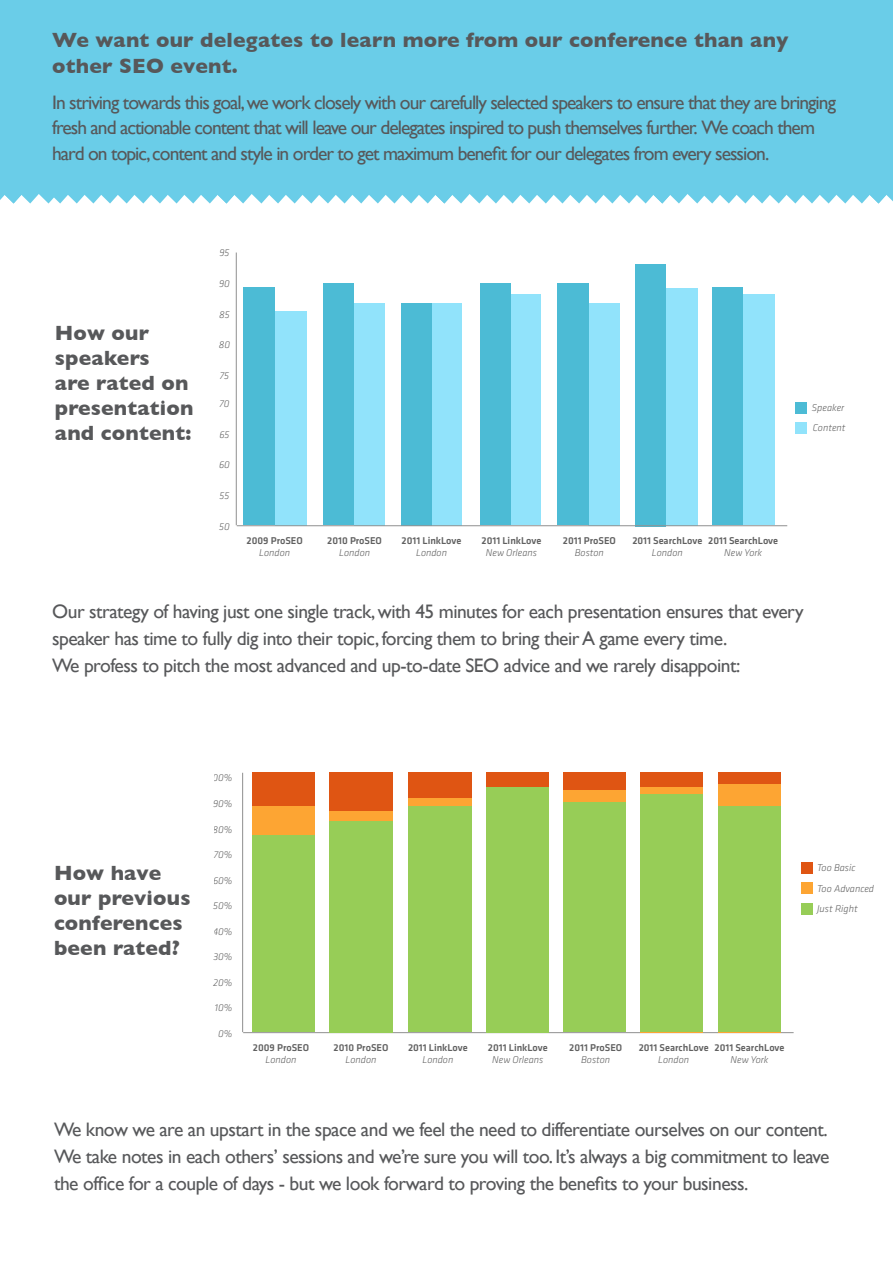
<style>
.page{position:relative;width:893px;height:1263px;background:#fff}
.page>*{position:absolute;margin:0;border:0;box-sizing:border-box;transform-origin:0 0}
.t1{font:700 21px/25.2px "Gill Sans";letter-spacing:.01em;color:#57585a}
.t2{font:19.5px/25.5px "Gill Sans";letter-spacing:-.05em;color:#57585a}
.t3{font:19.5px/27px "Gill Sans";letter-spacing:-.025em;color:#57585a}
.t4{font:italic 300 10.2px/20.5px "Klavika";color:#606060}
.t5{font:500 10.2px "Klavika";color:#606060}
</style>
<div class="page">
<div style="left:0;top:0;width:893px;height:191px;background:#6acde8"></div>
<svg style="left:0;top:191px;width:893px;height:13px"></svg>
<div style="left:275px;top:311px;width:31px;height:214px;background:#91e3fb"></div>
<div style="left:354px;top:303px;width:30px;height:222px;background:#91e3fb"></div>
<div style="left:432px;top:303px;width:30px;height:222px;background:#91e3fb"></div>
<div style="left:510px;top:295px;width:31px;height:230px;background:#91e3fb"></div>
<div style="left:588px;top:303px;width:32px;height:222px;background:#91e3fb"></div>
<div style="left:666px;top:288px;width:32px;height:238px;background:#91e3fb"></div>
<div style="left:743px;top:295px;width:32px;height:230px;background:#91e3fb"></div>
<div style="left:712px;top:287px;width:31px;height:238px;background:#4cbbd5"></div>
<div style="left:636px;top:264px;width:30px;height:262px;background:#4cbbd5"></div>
<div style="left:557px;top:283px;width:31px;height:242px;background:#4cbbd5"></div>
<div style="left:480px;top:283px;width:30px;height:242px;background:#4cbbd5"></div>
<div style="left:401px;top:303px;width:31px;height:222px;background:#4cbbd5"></div>
<div style="left:323px;top:283px;width:31px;height:242px;background:#4cbbd5"></div>
<div style="left:243px;top:287px;width:32px;height:238px;background:#4cbbd5"></div>
<hr style="left:236px;top:253px;width:1px;height:272px;background:#929292">
<hr style="left:237px;top:525px;width:550px;height:1px;background:#929292">
<div style="left:795px;top:402px;width:12px;height:11px;background:#4cbbd5"></div>
<div style="left:795px;top:423px;width:12px;height:11px;background:#91e3fb"></div>
<hr style="left:242px;top:773px;width:1px;height:259px;background:#929292">
<hr style="left:243px;top:1032px;width:551px;height:1px;background:#929292">
<div style="left:802px;top:862px;width:11px;height:11px;background:#df5513"></div>
<div style="left:802px;top:882px;width:11px;height:12px;background:#fda533"></div>
<div style="left:802px;top:903px;width:11px;height:11px;background:#97cd57"></div>
<div style="left:252px;top:773px;width:63px;height:259px;background:#df5513"></div>
<div style="left:329px;top:773px;width:64px;height:259px;background:#df5513"></div>
<div style="left:408px;top:773px;width:64px;height:259px;background:#df5513"></div>
<div style="left:486px;top:773px;width:63px;height:259px;background:#df5513"></div>
<div style="left:563px;top:773px;width:62px;height:259px;background:#df5513"></div>
<div style="left:640px;top:773px;width:62px;height:259px;background:#df5513"></div>
<div style="left:718px;top:773px;width:62px;height:259px;background:#df5513"></div>
<div style="left:252px;top:806px;width:63px;height:226px;background:#fda533"></div>
<div style="left:329px;top:812px;width:64px;height:220px;background:#fda533"></div>
<div style="left:408px;top:798px;width:64px;height:234px;background:#fda533"></div>
<div style="left:563px;top:790px;width:62px;height:242px;background:#fda533"></div>
<div style="left:640px;top:787px;width:62px;height:245px;background:#fda533"></div>
<div style="left:718px;top:784px;width:62px;height:248px;background:#fda533"></div>
<div style="left:252px;top:835px;width:63px;height:197px;background:#97cd57"></div>
<div style="left:329px;top:821px;width:64px;height:211px;background:#97cd57"></div>
<div style="left:408px;top:806px;width:64px;height:226px;background:#97cd57"></div>
<div style="left:486px;top:787px;width:63px;height:245px;background:#97cd57"></div>
<div style="left:563px;top:802px;width:62px;height:230px;background:#97cd57"></div>
<div style="left:640px;top:794px;width:62px;height:238px;background:#97cd57"></div>
<div style="left:718px;top:806px;width:62px;height:226px;background:#97cd57"></div>
<p class="t1" style="left:52px;top:27px;width:738px">We want our delegates to learn more from our conference than any other SEO event.</p>
<p class="t2" style="left:52px;top:89px;width:785px">In striving towards this goal, we work closely with our carefully selected speakers to ensure that they are bringing fresh and actionable content that will leave our delegates inspired to push themselves further. We coach them hard on topic, content and style in order to get maximum benefit for our delegates from every session.</p>
<p class="t1" style="left:55px;top:320px;width:140px">How our speakers<br>are rated on presentation and content:</p>
<p class="t4" style="left:219px;top:243px;width:12px">95</p>
<p class="t4" style="left:219px;top:273px;width:12px">90</p>
<p class="t4" style="left:219px;top:304px;width:12px">85</p>
<p class="t4" style="left:219px;top:335px;width:13px">80</p>
<p class="t4" style="left:220px;top:366px;width:11px">75</p>
<p class="t4" style="left:219px;top:393px;width:12px">70</p>
<p class="t4" style="left:219px;top:424px;width:12px">65</p>
<p class="t4" style="left:219px;top:455px;width:12px">60</p>
<p class="t4" style="left:220px;top:486px;width:11px">55</p>
<p class="t4" style="left:219px;top:516px;width:12px">50</p>
<p class="t4" style="left:227px;top:399px;width:12px">95</p>
<p class="t4" style="left:226px;top:430px;width:12px">90</p>
<p class="t4" style="left:227px;top:460px;width:12px">85</p>
<p class="t4" style="left:226px;top:491px;width:13px">80</p>
<p class="t4" style="left:227px;top:522px;width:11px">75</p>
<p class="t5" style="left:247px;top:535px;width:58px">2009 ProSEO</p>
<p class="t4" style="left:259px;top:542px;width:32px">London</p>
<p class="t5" style="left:327px;top:535px;width:56px">2010 ProSEO</p>
<p class="t4" style="left:339px;top:542px;width:32px">London</p>
<p class="t5" style="left:402px;top:535px;width:61px">2011 LinkLove</p>
<p class="t4" style="left:416px;top:542px;width:32px">London</p>
<p class="t5" style="left:482px;top:535px;width:61px">2011 LinkLove</p>
<p class="t4" style="left:486px;top:542px;width:53px">New Orleans</p>
<p class="t5" style="left:563px;top:535px;width:54px">2011 ProSEO</p>
<p class="t4" style="left:575px;top:542px;width:31px">Boston</p>
<p class="t5" style="left:632px;top:535px;width:71px">2011 SearchLove</p>
<p class="t4" style="left:652px;top:542px;width:32px">London</p>
<p class="t5" style="left:708px;top:535px;width:71px">2011 SearchLove</p>
<p class="t4" style="left:724px;top:542px;width:39px">New York</p>
<p class="t4" style="left:812px;top:397px;width:35px">Speaker<br>Content</p>
<p class="t3" style="left:52px;top:598px;width:753px">Our strategy of having just one single track, with 45 minutes for each presentation ensures that every speaker has time to fully dig into their topic, forcing them to bring their A game every time.<br>We profess to pitch the most advanced and up-to-date SEO advice and we rarely disappoint:</p>
<p class="t4" style="left:202px;top:612px;width:37px">100%60</p>
<p class="t4" style="left:206px;top:637px;width:21px">90%</p>
<p class="t4" style="left:205px;top:663px;width:21px">80%</p>
<p class="t1" style="left:54px;top:860px;width:138px">How have our previous conferences been rated?</p>
<p class="t4" style="left:205px;top:765px;width:21px">40%</p>
<p class="t4" style="left:206px;top:790px;width:21px">30%</p>
<p class="t4" style="left:206px;top:816px;width:21px">20%</p>
<p class="t4" style="left:208px;top:841px;width:19px">10%</p>
<p class="t4" style="left:211px;top:867px;width:16px">0%</p>
<p class="t4" style="left:209px;top:768px;width:25px">100%</p>
<p class="t4" style="left:213px;top:793px;width:21px">90%</p>
<p class="t4" style="left:213px;top:819px;width:21px">80%</p>
<p class="t4" style="left:214px;top:844px;width:20px">70%</p>
<p class="t4" style="left:213px;top:870px;width:21px">60%</p>
<p class="t4" style="left:213px;top:896px;width:21px">50%</p>
<p class="t4" style="left:213px;top:921px;width:21px">40%</p>
<p class="t4" style="left:213px;top:947px;width:21px">30%</p>
<p class="t4" style="left:213px;top:972px;width:21px">20%</p>
<p class="t4" style="left:215px;top:998px;width:19px">10%</p>
<p class="t4" style="left:218px;top:1023px;width:16px">0%</p>
<p class="t5" style="left:253px;top:1042px;width:58px">2009 ProSEO</p>
<p class="t4" style="left:266px;top:1049px;width:32px">London</p>
<p class="t5" style="left:334px;top:1042px;width:56px">2010 ProSEO</p>
<p class="t4" style="left:346px;top:1049px;width:32px">London</p>
<p class="t5" style="left:408px;top:1042px;width:61px">2011 LinkLove</p>
<p class="t4" style="left:422px;top:1049px;width:32px">London</p>
<p class="t5" style="left:488px;top:1042px;width:61px">2011 LinkLove</p>
<p class="t4" style="left:492px;top:1049px;width:53px">New Orleans</p>
<p class="t5" style="left:569px;top:1042px;width:54px">2011 ProSEO</p>
<p class="t4" style="left:581px;top:1049px;width:31px">Boston</p>
<p class="t5" style="left:639px;top:1042px;width:71px">2011 SearchLove</p>
<p class="t4" style="left:658px;top:1049px;width:32px">London</p>
<p class="t5" style="left:715px;top:1042px;width:71px">2011 SearchLove</p>
<p class="t4" style="left:731px;top:1049px;width:39px">New York</p>
<p class="t4" style="left:817px;top:858px;width:58px">Too Basic<br>Too Advanced<br>Just Right</p>
<p class="t2" style="left:54px;top:1116px;width:777px;line-height:27px;text-align:justify">We know we are an upstart in the space and we feel the need to differentiate ourselves on our content.<br>We take notes in each others’ sessions and we’re sure you will too. It’s always a big commitment to leave the office for a couple of days - but we look forward to proving the benefits to your business.</p>
</div>
